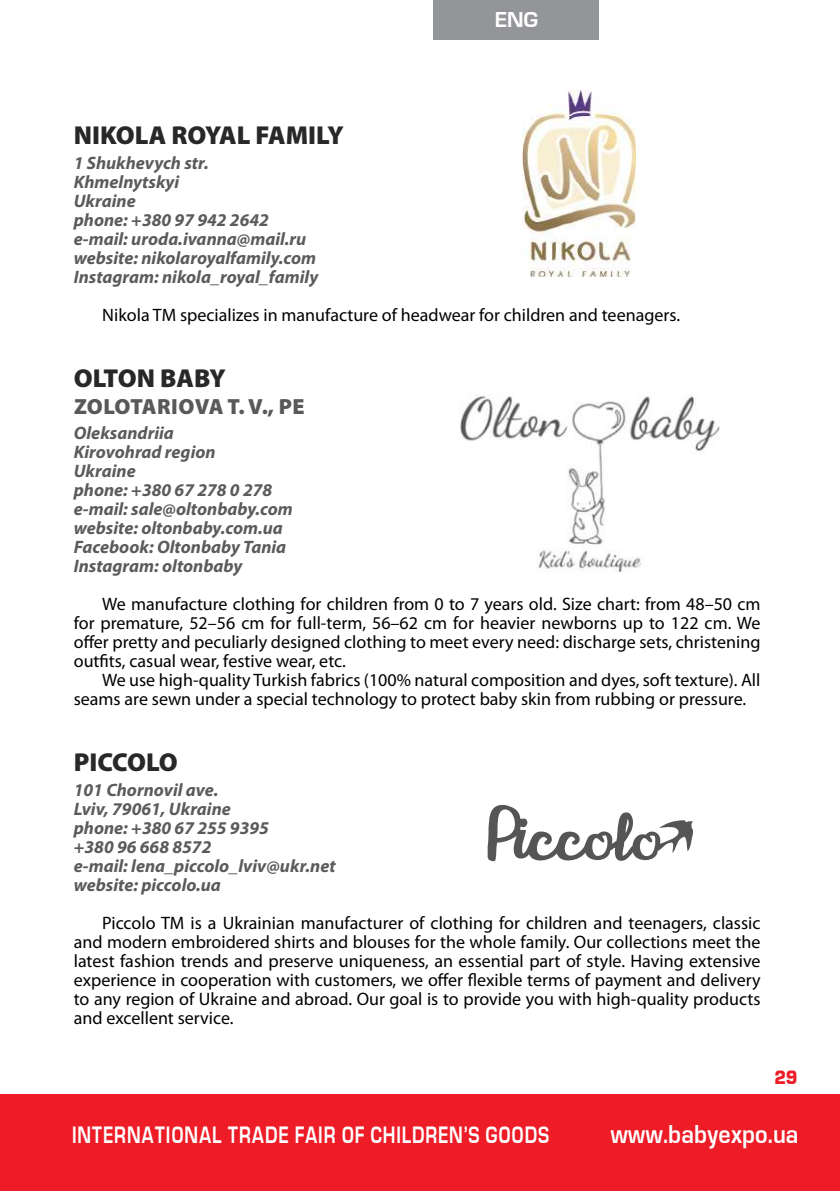
<style>
.page{position:relative;width:840px;height:1191px;background:#fff}
.page>*{position:absolute;margin:0;border:0;box-sizing:border-box;transform-origin:0 0}
.t1{font:900 26px "Myriad Pro";color:#292829}
.t2{font:24px "Europe Demi Normal";color:#fff;scale:.9 1}
.t3{font:22px "Europe Demi Normal";letter-spacing:.05em;color:#fff;scale:.75 1}
.t4{font:900 22px "Myriad Pro";letter-spacing:.01em;color:#58595b}
.t5{font:20px "Europe Demi Normal";color:#fff}
.t6{font:18px/19px "Myriad Pro";color:#000;text-align:justify}
.t7{font:italic 700 18px/19px "Myriad Pro";color:#5a5b5d}
.t8{font:700 18px "Europe";color:#ed1c26;scale:.9 1}
</style>
<div class="page">
<div style="left:0;top:1094px;width:839px;height:97px;background:#ed1c26"></div>
<div style="left:433px;top:0;width:165px;height:40px;background:#939598"></div>
<img style="left:522px;top:91px;width:113px;height:186px">
<img style="left:460px;top:394px;width:260px;height:178px">
<svg style="left:487px;top:805px;width:205px;height:56px"></svg>
<p class="t5" style="left:494px;top:8px;width:45px">ENG</p>
<h1 class="t1" style="left:74px;top:118px;width:271px">NIKOLA ROYAL FAMILY</h1>
<p class="t7" style="left:74px;top:153px;width:246px">1 Shukhevych str.<br>Khmelnytskyi<br>Ukraine<br>phone: +380 97 942 2642 e-mail: uroda.ivanna@mail.ru website: nikolaroyalfamily.com<br>Instagram: nikola_royal_family</p>
<p class="t6" style="left:102px;top:305px;width:579px">Nikola TM specializes in manufacture of headwear for children and teenagers.</p>
<h1 class="t1" style="left:74px;top:360px;width:153px">OLTON BABY</h1>
<p class="t4" style="left:74px;top:392px;width:232px">ZOLOTARIOVA T. V., PE</p>
<p class="t7" style="left:74px;top:423px;width:220px">Oleksandriia<br>Kirovohrad region<br>Ukraine<br>phone: +380 67 278 0 278 e-mail: sale@oltonbaby.com website: oltonbaby.com.ua<br>Facebook: Oltonbaby Tania<br>Instagram: oltonbaby</p>
<p class="t6" style="left:74px;top:594px;width:688px;text-indent:28px">We manufacture clothing for children from 0 to 7 years old. Size chart: from 48–50 cm for premature, 52–56 cm for full-term, 56–62 cm for heavier newborns up to 122 cm. We offer pretty and peculiarly designed clothing to meet every need: discharge sets, christening outfits, casual wear, festive wear, etc.</p>
<p class="t6" style="left:74px;top:670px;width:687px;text-indent:28px">We use high-quality Turkish fabrics (100% natural composition and dyes, soft texture). All seams are sewn under a special technology to protect baby skin from rubbing or pressure.</p>
<h1 class="t1" style="left:74px;top:744px;width:105px">PICCOLO</h1>
<p class="t7" style="left:74px;top:779px;width:263px">101 Chornovil ave.<br>Lviv, 79061, Ukraine<br>phone: +380 67 255 9395<br>+380 96 668 8572<br>e-mail: lena_piccolo_lviv@ukr.net website: piccolo.ua</p>
<p class="t6" style="left:74px;top:912px;width:688px;text-indent:28px">Piccolo TM is a Ukrainian manufacturer of clothing for children and teenagers, classic and modern embroidered shirts and blouses for the whole family. Our collections meet the latest fashion trends and preserve uniqueness, an essential part of style. Having extensive experience in cooperation with customers, we offer flexible terms of payment and delivery to any region of Ukraine and abroad. Our goal is to provide you with high-quality products and excellent service.</p>
<p class="t8" style="left:774px;top:1066px;width:27px">29</p>
<p class="t3" style="left:72px;top:1122px;width:637px">INTERNATIONAL TRADE FAIR OF CHILDREN’S GOODS</p>
<h2 class="t2" style="left:610px;top:1120px;width:210px">www.babyexpo.ua</h2>
</div>
